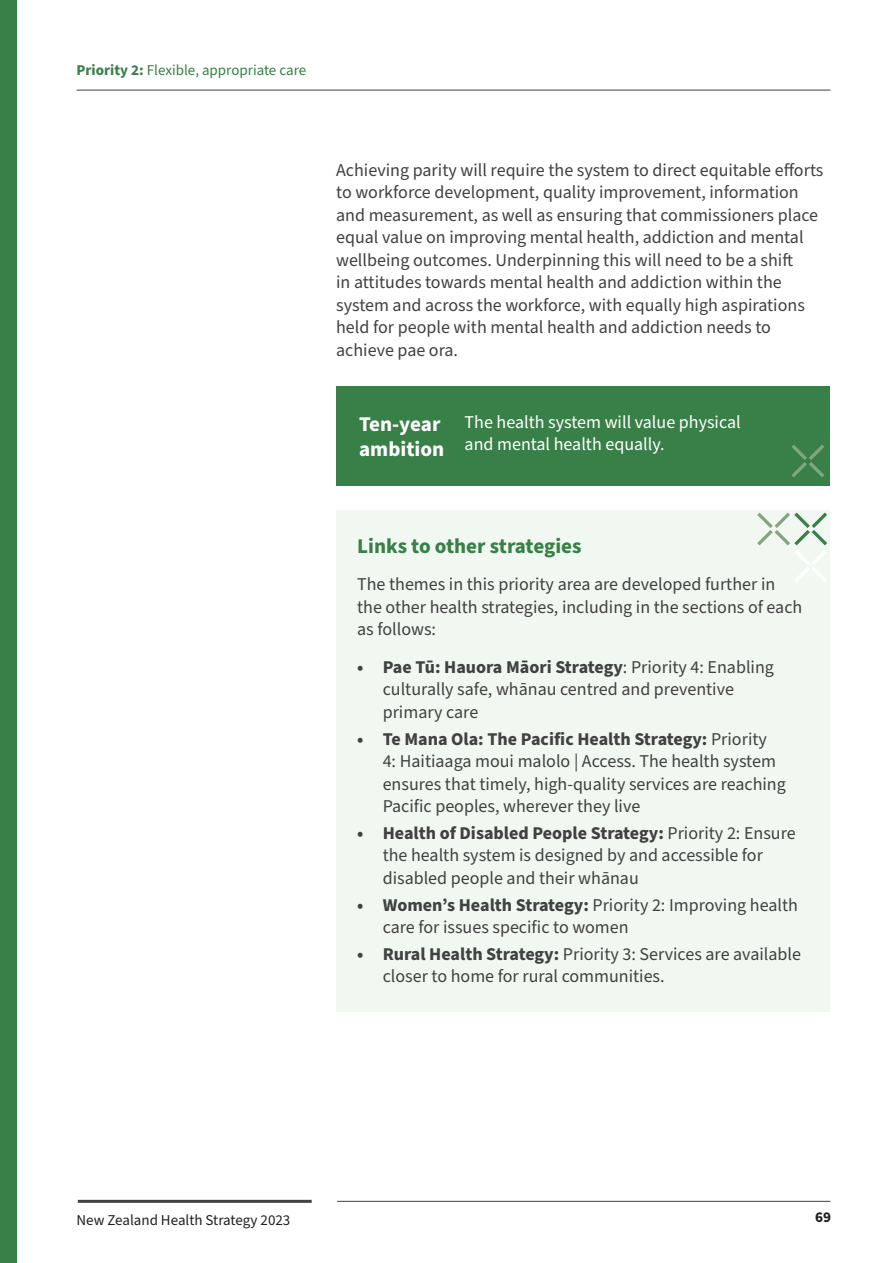
<style>
.page{position:relative;width:893px;height:1263px;background:#fff}
.page>*{position:absolute;margin:0;border:0;box-sizing:border-box;transform-origin:0 0}
.t1{font:700 21px "Source Sans Pro";color:#398048}
.t2{font:700 21px/25.5px "Source Sans Pro";color:#fff}
.body_copy{font:18px/22.5px "Source Sans Pro";color:#414042}
.t3{font:18px/22.5px "Source Sans Pro";color:#fff}
.t4{font:15px "Source Sans Pro";color:#398048}
.t5{font:15px "Source Sans Pro";color:#231f20}
.t6{font:700 15px "Source Sans Pro";color:#231f20}
.s1{font-weight:700}
</style>
<div class="page">
<hr style="left:78px;top:1200px;width:234px;height:3px;background:#414042">
<hr style="left:337px;top:1201px;width:493px;height:1px;background:#414042">
<hr style="left:77px;top:90px;width:753px;height:1px;background:#414042">
<div style="left:336px;top:510px;width:493px;height:502px;background:#f1f8f1"></div>
<div style="left:336px;top:386px;width:493px;height:100px;background:#398048"></div>
<svg style="left:791px;top:445px;width:33px;height:32px"></svg>
<svg style="left:757px;top:512px;width:70px;height:70px"></svg>
<div style="left:0;top:0;width:16px;height:1263px;background:#398048"></div>
<p class="t4" style="left:77px;top:60px;width:231px"><span class="s1">Priority 2:</span> Flexible, appropriate care</p>
<p class="body_copy" style="left:336px;top:159px;width:489px">Achieving parity will require the system to direct equitable efforts to workforce development, quality improvement, information and measurement, as well as ensuring that commissioners place equal value on improving mental health, addiction and mental wellbeing outcomes. Underpinning this will need to be a shift<br>in attitudes towards mental health and addiction within the system and across the workforce, with equally high aspirations held for people with mental health and addiction needs to achieve pae ora.</p>
<p class="t2" style="left:359px;top:412px;width:86px">Ten-year ambition</p>
<p class="t3" style="left:465px;top:411px;width:278px">The health system will value physical and mental health equally.</p>
<h3 class="t1" style="left:357px;top:532px;width:226px">Links to other strategies</h3>
<p class="body_copy" style="left:357px;top:574px;width:447px">The themes in this priority area are developed further in the other health strategies, including in the sections of each as follows:</p>
<p class="body_copy" style="left:383px;top:656px;width:393px;text-indent:-26px"><span class="s1">• Pae Tū: Hauora Māori Strategy</span>: Priority 4: Enabling culturally safe, whānau centred and preventive primary care</p>
<p class="body_copy" style="left:383px;top:728px;width:405px;text-indent:-26px"><span class="s1">• Te Mana Ola: The Pacific Health Strategy:</span> Priority<br>4: Haitiaaga moui malolo | Access. The health system ensures that timely, high-quality services are reaching Pacific peoples, wherever they live</p>
<p class="body_copy" style="left:383px;top:822px;width:414px;text-indent:-26px"><span class="s1">• Health of Disabled People Strategy:</span> Priority 2: Ensure the health system is designed by and accessible for disabled people and their whānau</p>
<p class="body_copy" style="left:383px;top:894px;width:417px;text-indent:-26px"><span class="s1">• Women’s Health Strategy:</span> Priority 2: Improving health care for issues specific to women</p>
<p class="body_copy" style="left:383px;top:943px;width:420px;text-indent:-26px"><span class="s1">• Rural Health Strategy:</span> Priority 3: Services are available closer to home for rural communities.</p>
<p class="t5" style="left:77px;top:1210px;width:215px">New Zealand Health Strategy 2023</p>
<p class="t6" style="left:815px;top:1206px;width:17px">69</p>
</div>
